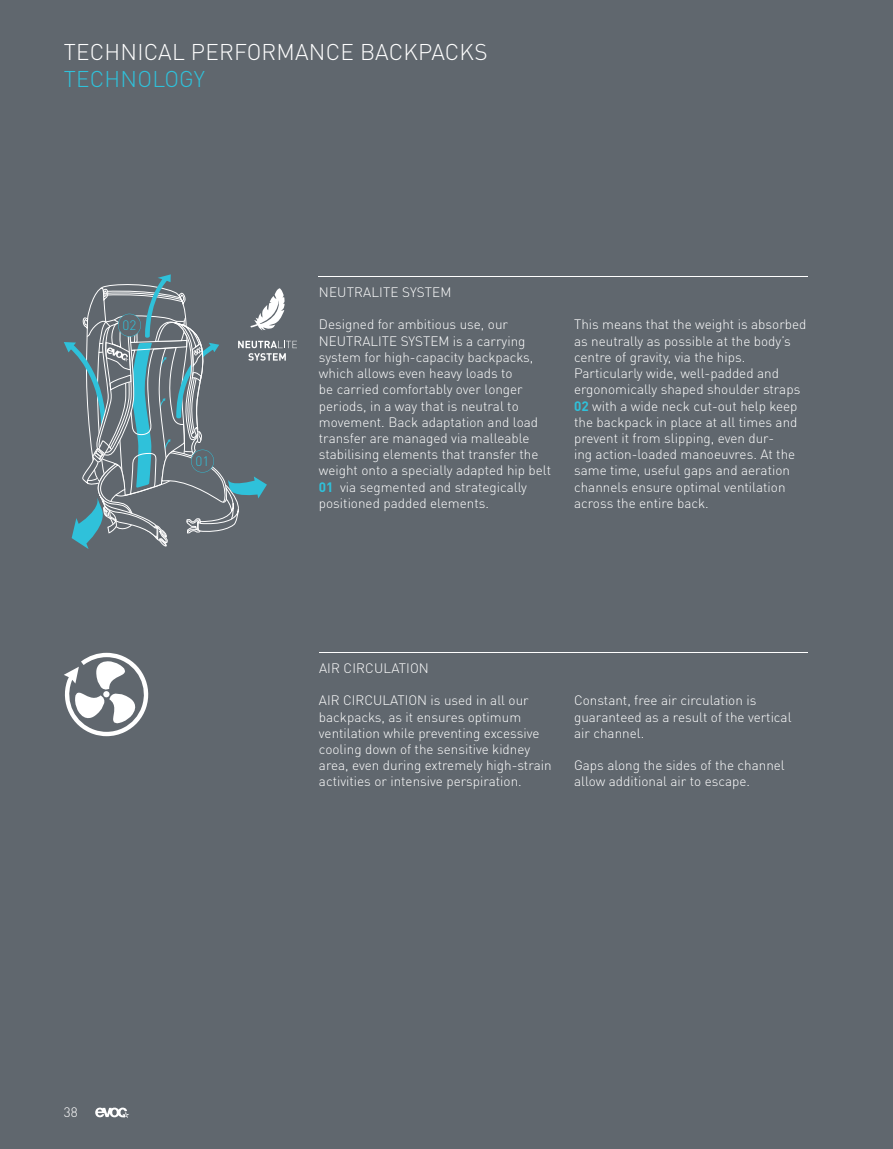
<style>
.page{position:relative;width:893px;height:1149px;background:#fff}
.page>*{position:absolute;margin:0;border:0;box-sizing:border-box;transform-origin:0 0}
.t1{font:300 22.5px "DINOT";letter-spacing:.01em;color:#fff}
.t2{font:300 22.5px "DINOT";letter-spacing:.01em;color:#2fc1da}
.t3{font:300 13.5px/16.2px "DINOT";color:#fff}
.t4{font:300 13.5px "DINOT";color:#2fc1da}
.s1{font-weight:700;color:#2fc1da}
</style>
<div class="page">
<div style="left:0;top:0;width:893px;height:1148px;background:#60676e"></div>
<hr style="left:319px;top:652px;width:489px;height:1px;background:#fff">
<hr style="left:319px;top:276px;width:489px;height:1px;background:#fff">
<svg style="left:64px;top:652px;width:85px;height:84px"></svg>
<svg style="left:64px;top:274px;width:233px;height:275px"></svg>
<svg style="left:95px;top:1107px;width:34px;height:10px"></svg>
<h1 class="t1" style="left:64px;top:43px;width:425px">TECHNICAL PERFORMANCE BACKPACKS</h1>
<h1 class="t2" style="left:64px;top:70px;width:143px">TECHNOLOGY</h1>
<p class="t4" style="left:123px;top:320px;width:15px">02</p>
<p class="t4" style="left:196px;top:456px;width:15px">01</p>
<p class="t3" style="left:319px;top:286px;width:134px">NEUTRALITE SYSTEM</p>
<p class="t3" style="left:319px;top:318px;width:234px">Designed for ambitious use, our NEUTRALITE SYSTEM is a carrying system for high-capacity backpacks, which allows even heavy loads to<br>be carried comfortably over longer periods, in a way that is neutral to movement. Back adaptation and load transfer are managed via malleable stabilising elements that transfer the weight onto a specially adapted hip belt <span class="s1">01</span> via segmented and strategically positioned padded elements.</p>
<p class="t3" style="left:574px;top:318px;width:234px">This means that the weight is absorbed as neutrally as possible at the body’s centre of gravity, via the hips.<br>Particularly wide, well-padded and ergonomically shaped shoulder straps <span class="s1">02</span> with a wide neck cut-out help keep the backpack in place at all times and prevent it from slipping, even dur-<br>ing action-loaded manoeuvres. At the same time, useful gaps and aeration channels ensure optimal ventilation across the entire back.</p>
<p class="t3" style="left:319px;top:661px;width:111px">AIR CIRCULATION</p>
<p class="t3" style="left:319px;top:693px;width:234px">AIR CIRCULATION is used in all our backpacks, as it ensures optimum ventilation while preventing excessive cooling down of the sensitive kidney area, even during extremely high-strain activities or intensive perspiration.</p>
<p class="t3" style="left:574px;top:693px;width:219px">Constant, free air circulation is guaranteed as a result of the vertical air channel.</p>
<p class="t3" style="left:574px;top:758px;width:212px">Gaps along the sides of the channel allow additional air to escape.</p>
<p class="t3" style="left:64px;top:1105px;width:15px">38</p>
</div>
